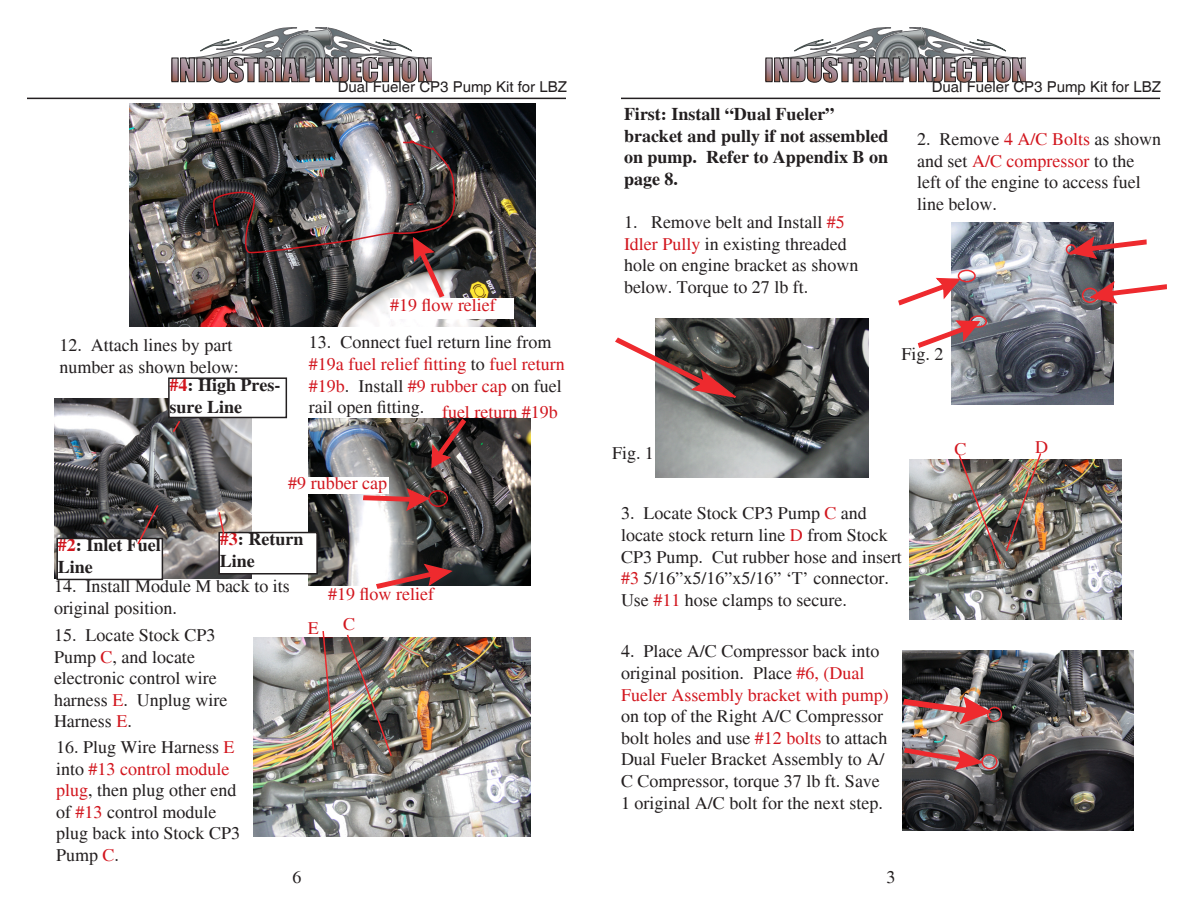
<style>
.page{position:relative;width:1188px;height:918px;background:#fff}
.page>*{position:absolute;margin:0;border:0;box-sizing:border-box;transform-origin:0 0}
.t1{font:18px/21.6px "Times";color:#231f20}
.t2{font:700 18px/21.6px "Times";color:#231f20}
.t3{font:18px "Times";color:#d2161e}
.t4{font:15px "Helvetica";color:#231f20}
.s1{color:#d2161e}
</style>
<div class="page">
<hr style="left:27px;top:98px;width:539px;height:1px;background:#231f20">
<hr style="left:621px;top:98px;width:539px;height:1px;background:#231f20">
<svg style="left:172px;top:27px;width:259px;height:56px"></svg>
<svg style="left:766px;top:27px;width:259px;height:56px"></svg>
<img style="left:951px;top:223px;width:163px;height:182px">
<svg style="left:917px;top:320px;width:65px;height:29px"></svg>
<svg style="left:1087px;top:279px;width:80px;height:26px"></svg>
<svg style="left:898px;top:277px;width:64px;height:29px"></svg>
<svg style="left:1067px;top:235px;width:80px;height:25px"></svg>
<div style="left:1082px;top:288px;width:16px;height:15px;border:2px solid #ee2a2e;border-radius:50%"></div>
<div style="left:1066px;top:244px;width:10px;height:11px;border:2px solid #ee2a2e;border-radius:50%"></div>
<div style="left:969px;top:315px;width:18px;height:13px;border:2px solid #ee2a2e;border-radius:50%"></div>
<div style="left:958px;top:270px;width:18px;height:12px;border:2px solid #ee2a2e;border-radius:50%"></div>
<img style="left:656px;top:318px;width:212px;height:160px">
<svg style="left:615px;top:336px;width:126px;height:64px"></svg>
<img style="left:909px;top:459px;width:213px;height:160px">
<img style="left:957px;top:453px;width:86px;height:113px">
<img style="left:309px;top:419px;width:222px;height:167px">
<svg style="left:375px;top:563px;width:80px;height:26px"></svg>
<div style="left:428px;top:490px;width:20px;height:17px;border:2px solid #d2161e;border-radius:50%"></div>
<svg style="left:430px;top:418px;width:37px;height:52px;background:#6b4141"></svg>
<svg style="left:362px;top:487px;width:69px;height:26px"></svg>
<div style="left:288px;top:477px;width:101px;height:17px;background:#fff"></div>
<img style="left:254px;top:638px;width:276px;height:199px">
<img style="left:346px;top:634px;width:47px;height:124px">
<img style="left:322px;top:631px;width:13px;height:120px">
<img style="left:54px;top:398px;width:198px;height:180px">
<svg style="left:171px;top:419px;width:11px;height:15px"></svg>
<div style="left:169px;top:378px;width:117px;height:39px;background:#fff"></div>
<div style="left:168px;top:377px;width:119px;height:41px;border:2px solid #231f20"></div>
<div style="left:219px;top:533px;width:98px;height:41px;background:#fff"></div>
<div style="left:218px;top:532px;width:100px;height:43px;border:2px solid #231f20"></div>
<svg style="left:217px;top:511px;width:8px;height:24px"></svg>
<div style="left:57px;top:538px;width:105px;height:41px;background:#fff"></div>
<div style="left:56px;top:538px;width:107px;height:42px;border:2px solid #231f20"></div>
<svg style="left:136px;top:503px;width:24px;height:42px"></svg>
<img style="left:903px;top:650px;width:231px;height:180px">
<img style="left:902px;top:695px;width:92px;height:31px">
<svg style="left:903px;top:747px;width:83px;height:24px;background:#9e696a"></svg>
<div style="left:987px;top:707px;width:15px;height:15px;border:2px solid #ee2a2e;border-radius:50%"></div>
<div style="left:981px;top:754px;width:17px;height:15px;border:2px solid #ee2a2e;border-radius:50%"></div>
<img style="left:129px;top:103px;width:406px;height:224px">
<img style="left:211px;top:140px;width:246px;height:159px">
<div style="left:390px;top:299px;width:123px;height:20px;background:#fff"></div>
<p class="t4" style="left:338px;top:78px;width:231px">Dual Fueler CP3 Pump Kit for LBZ</p>
<p class="t4" style="left:932px;top:78px;width:231px">Dual Fueler CP3 Pump Kit for LBZ</p>
<p class="t1" style="left:59px;top:335px;width:181px">12. Attach lines by part number as shown below:</p>
<p class="t2" style="left:170px;top:375px;width:112px"><span class="s1">#4</span>: High Pres&shy;sure Line</p>
<p class="t3" style="left:390px;top:295px;width:107px">#19 flow relief</p>
<p class="t1" style="left:309px;top:332px;width:257px">13. Connect fuel return line from <span class="s1">#19a fuel relief fitting</span> to <span class="s1">fuel return #19b</span>. Install <span class="s1">#9 rubber cap</span> on fuel rail open fitting.</p>
<p class="t3" style="left:442px;top:402px;width:117px">fuel return #19b</p>
<p class="t3" style="left:288px;top:473px;width:100px">#9 rubber cap</p>
<p class="t2" style="left:58px;top:535px;width:104px"><span class="s1">#2</span>: Inlet Fuel<br>Line</p>
<p class="t2" style="left:220px;top:529px;width:85px"><span class="s1">#3</span>: Return<br>Line</p>
<p class="t1" style="left:54px;top:576px;width:237px">14. Install Module M back to its original position.</p>
<p class="t1" style="left:54px;top:624px;width:175px">15. Locate Stock CP3<br>Pump <span class="s1">C</span>, and locate electronic control wire harness <span class="s1">E</span>. Unplug wire<br>Harness <span class="s1">E</span>.</p>
<p class="t1" style="left:56px;top:736px;width:186px">16. Plug Wire Harness <span class="s1">E </span>into <span class="s1">#13 control module plug</span>, then plug other end of <span class="s1">#13</span> control module plug back into Stock CP3<br>Pump <span class="s1">C</span>.</p>
<p class="t3" style="left:328px;top:584px;width:107px">#19 flow relief</p>
<p class="t3" style="left:308px;top:617px;width:12px">E</p>
<p class="t3" style="left:343px;top:614px;width:14px">C</p>
<p class="t2" style="left:624px;top:104px;width:266px">First: Install “Dual Fueler” bracket and pully if not assembled on pump. Refer to Appendix B on page 8.</p>
<p class="t1" style="left:624px;top:211px;width:236px">1. Remove belt and Install <span class="s1">#5<br>Idler Pully</span> in existing threaded hole on engine bracket as shown below. Torque to 27 lb ft.</p>
<p class="t1" style="left:917px;top:129px;width:245px">2. Remove <span class="s1">4 A/C Bolts</span> as shown and set <span class="s1">A/C compressor</span> to the left of the engine to access fuel line below.</p>
<p class="t1" style="left:902px;top:344px;width:43px">Fig. 2</p>
<p class="t1" style="left:612px;top:442px;width:43px">Fig. 1</p>
<p class="t3" style="left:954px;top:438px;width:14px">C</p>
<p class="t3" style="left:1035px;top:437px;width:14px">D</p>
<p class="t1" style="left:621px;top:503px;width:282px">3. Locate Stock CP3 Pump <span class="s1">C</span> and locate stock return line <span class="s1">D</span> from Stock CP3 Pump. Cut rubber hose and insert <span class="s1">#3</span> 5/16”x5/16”x5/16” ‘T’ connector.<br>Use <span class="s1">#11</span> hose clamps to secure.</p>
<p class="t1" style="left:621px;top:641px;width:269px">4. Place A/C Compressor back into original position. Place <span class="s1">#6, (Dual Fueler Assembly bracket with pump) </span>on top of the Right A/C Compressor bolt holes and use <span class="s1">#12 bolts</span> to attach Dual Fueler Bracket Assembly to A/ C Compressor, torque 37 lb ft. Save 1 original A/C bolt for the next step.</p>
<p class="t1" style="left:292px;top:867px;width:10px">6</p>
<p class="t1" style="left:886px;top:867px;width:10px">3</p>
</div>
